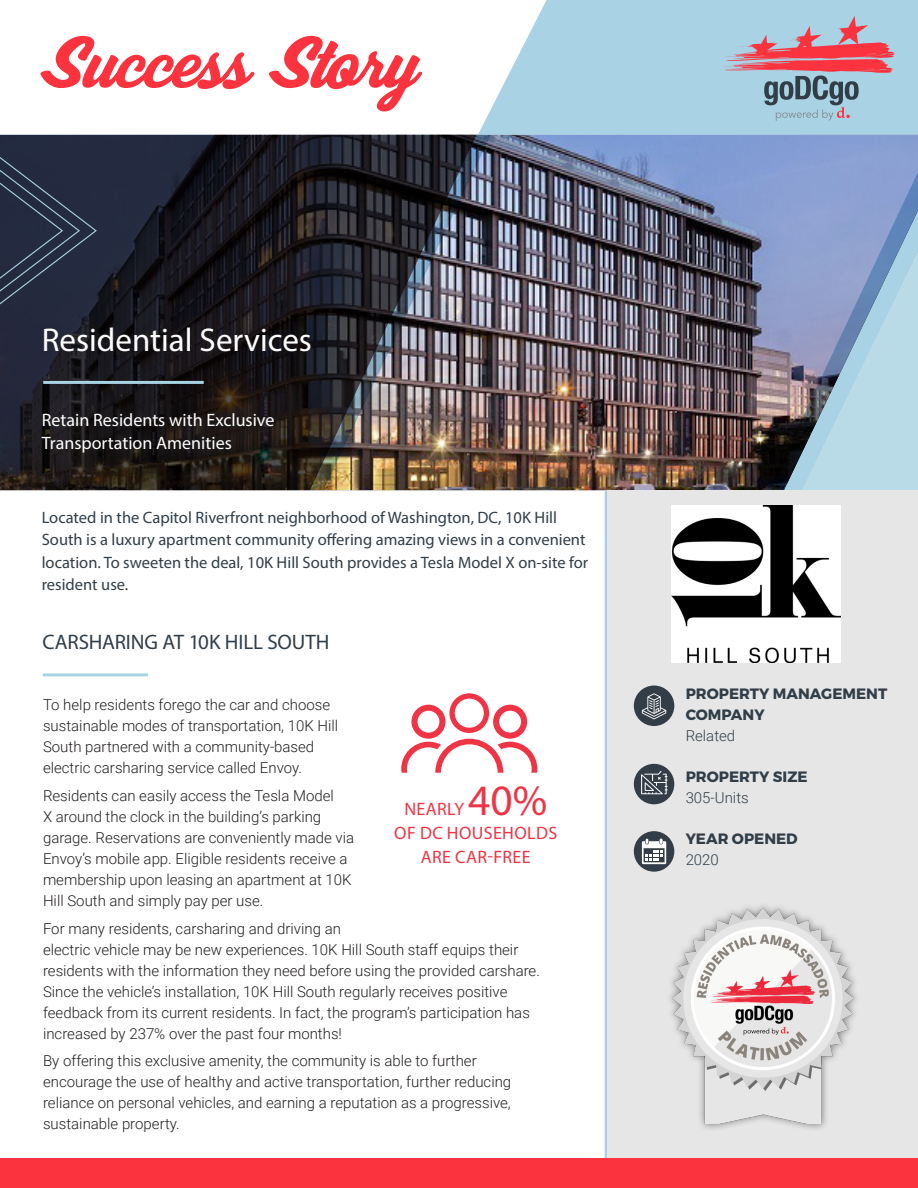
<style>
.page{position:relative;width:918px;height:1188px;background:#fff}
.page>*{position:absolute;margin:0;border:0;box-sizing:border-box;transform-origin:0 0}
.Head_1{font:43.5px "Myriad Pro";color:#ee3445}
.Body_Copy{font:33px "Myriad Pro";color:#fff}
.Section_Title__Color{font:21px "Myriad Pro";letter-spacing:-.005em;color:#313e48}
.Body_Copy-2{font:18px/22.5px "Myriad Pro";color:#fff}
.Head_1-2{font:18px/24px "Myriad Pro";letter-spacing:.02em;color:#ee3445;text-align:center}
.Body_Copy-3{font:16.5px/22.5px "Myriad Pro";color:#313e48}
.Body_Copy-4{font:300 15px/21px "Roboto";color:#231f20}
.Body_Copy-5{font:700 15px/21px "Montserrat";color:#313e48}
.s1{font-family:"Roboto";font-weight:300}
</style>
<div class="page">
<img style="left:491px;top:135px;width:277px;height:355px">
<hr style="left:605px;top:491px;width:3px;height:697px;background:#a9d3e4">
<hr style="left:43px;top:673px;width:105px;height:3px;background:#a9d3e4">
<svg style="left:478px;top:0;width:440px;height:135px;background:#b2d7e6"></svg>
<svg style="left:724px;top:16px;width:171px;height:105px;background:#b1a6b5"></svg>
<svg style="left:0;top:446px;width:309px;height:44px;background:#231c16"></svg>
<img style="left:309px;top:135px;width:182px;height:355px">
<svg style="left:768px;top:135px;width:150px;height:355px;background:#93a8c7"></svg>
<svg style="left:401px;top:693px;width:136px;height:80px"></svg>
<div style="left:608px;top:490px;width:310px;height:668px;background:#e6e6e6"></div>
<div style="left:0;top:1158px;width:918px;height:30px;background:#fb333e"></div>
<img style="left:671px;top:505px;width:169px;height:158px">
<div style="left:665px;top:901px;width:196px;height:231px;background:#231f20;opacity:.56"></div>
<img style="left:667px;top:901px;width:194px;height:223px">
<div style="left:38px;top:323px;width:280px;height:136px;background:#231f20;opacity:.6"></div>
<svg style="left:0;top:35px;width:422px;height:411px"></svg>
<div style="left:634px;top:764px;width:40px;height:40px;background:#333d47;border-radius:50%"></div>
<svg style="left:641px;top:771px;width:27px;height:23px"></svg>
<div style="left:634px;top:686px;width:40px;height:40px;background:#333d47;border-radius:50%"></div>
<svg style="left:642px;top:693px;width:24px;height:26px"></svg>
<svg style="left:634px;top:831px;width:40px;height:41px"></svg>
<svg style="left:642px;top:839px;width:24px;height:25px"></svg>
<p class="Body_Copy" style="left:42px;top:320px;width:272px">Residential Services</p>
<p class="Body_Copy-2" style="left:42px;top:408px;width:234px">Retain Residents with Exclusive<br>Transportation Amenities</p>
<p class="Body_Copy-3" style="left:42px;top:506px;width:548px">Located in the Capitol Riverfront neighborhood of Washington, DC, 10K Hill South is a luxury apartment community offering amazing views in a convenient location. To sweeten the deal, 10K Hill South provides a Tesla Model X on-site for resident use.</p>
<p class="Section_Title__Color" style="left:43px;top:629px;width:288px">CARSHARING AT 10K HILL SOUTH</p>
<p class="Body_Copy-4" style="left:43px;top:694px;width:297px">To help residents forego the car and choose sustainable modes of transportation, 10K Hill South partnered with a community-based electric carsharing service called Envoy.</p>
<p class="Body_Copy-4" style="left:43px;top:784px;width:313px">Residents can easily access the Tesla Model<br>X around the clock in the building’s parking garage. Reservations are conveniently made via Envoy’s mobile app. Eligible residents receive a membership upon leasing an apartment at 10K Hill South and simply pay per use.</p>
<p class="Body_Copy-4" style="left:43px;top:917px;width:498px">For many residents, carsharing and driving an<br>electric vehicle may be new experiences. 10K Hill South staff equips their residents with the information they need before using the provided carshare.<br>Since the vehicle’s installation, 10K Hill South regularly receives positive feedback from its current residents. In fact, the program’s participation has increased by 237% over the past four months!</p>
<p class="Body_Copy-4" style="left:43px;top:1050px;width:470px">By offering this exclusive amenity, the community is able to further encourage the use of healthy and active transportation, further reducing reliance on personal vehicles, and earning a reputation as a progressive, sustainable property.</p>
<p class="Head_1" style="left:468px;top:773px;width:81px">40%</p>
<p class="Head_1-2" style="left:394px;top:820px;width:164px">OF DC HOUSEHOLDS<br>ARE CAR-FREE</p>
<p class="Head_1-2" style="left:404px;top:796px;width:61px">NEARLY</p>
<p class="Body_Copy-5" style="left:686px;top:683px;width:203px">PROPERTY MANAGEMENT<br>COMPANY<br><span class="s1">Related</span></p>
<p class="Body_Copy-5" style="left:686px;top:766px;width:123px">PROPERTY SIZE<br><span class="s1">305-Units</span></p>
<p class="Body_Copy-5" style="left:686px;top:829px;width:114px">YEAR OPENED<br><span class="s1">2020</span></p>
</div>
